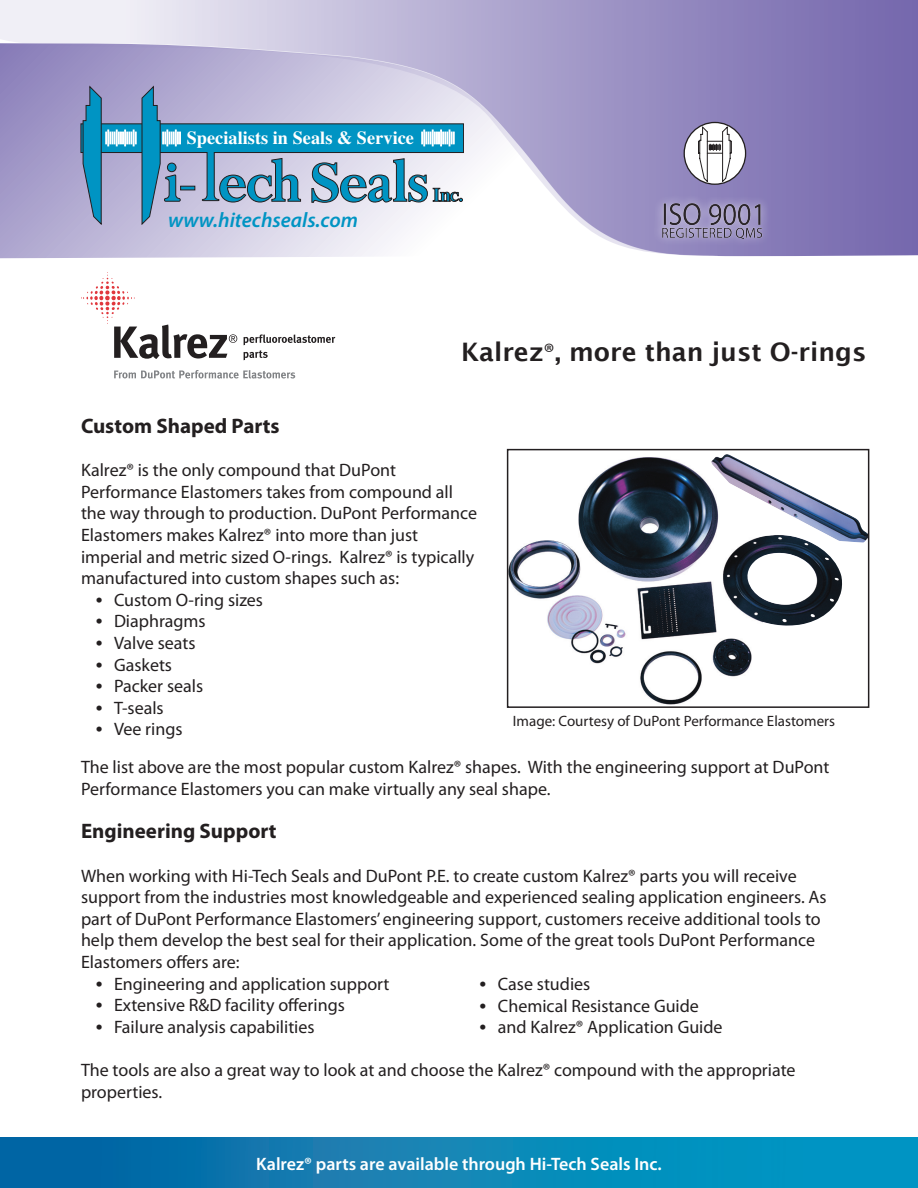
<style>
.page{position:relative;width:918px;height:1188px;background:#fff}
.page>*{position:absolute;margin:0;border:0;box-sizing:border-box;transform-origin:0 0}
.t1{font:600 25.5px "Lucida Sans";color:#231f20}
.t2{font:700 21px "Myriad Pro";color:#231f20}
.t3{font:italic 600 21px "Myriad Pro";color:#0094c3}
.t4{font:700 18.3px "Times";color:#fff}
.t5{font:18px/21.6px "Myriad Pro";color:#231f20}
.t6{font:600 18px "Myriad Pro";color:#fff}
.t7{font:15px "Myriad Pro";color:#231f20}
.s1{font-family:"Myriad Pro";font-weight:400}
.s2{font-family:"Times"}
</style>
<div class="page">
<svg style="left:0;top:0;width:918px;height:256px;background:#9b91c3"></svg>
<svg style="left:0;top:42px;width:719px;height:216px"></svg>
<svg style="left:81px;top:86px;width:383px;height:139px;background:#8db3cf"></svg>
<div style="left:684px;top:122px;width:62px;height:62px;background:#fff;border-radius:50%"></div>
<div style="left:684px;top:122px;width:62px;height:63px;border:1px solid #231f20;border-radius:50%"></div>
<svg style="left:698px;top:126px;width:34px;height:57px"></svg>
<div style="left:652px;top:194px;width:118px;height:52px;background:#fff;opacity:.88"></div>
<img style="left:658px;top:203px;width:111px;height:35px">
<svg style="left:0;top:1137px;width:918px;height:51px;background:#0881b4"></svg>
<img style="left:510px;top:454px;width:356px;height:251px">
<div style="left:507px;top:449px;width:362px;height:259px;border:2px solid #231f20"></div>
<svg style="left:81px;top:272px;width:156px;height:87px"></svg>
<svg style="left:243px;top:334px;width:92px;height:26px"></svg>
<svg style="left:114px;top:370px;width:181px;height:9px"></svg>
<p class="t4" style="left:187px;top:121px;width:229px">Specialists in Seals &amp; Service</p>
<p class="t3" style="left:168px;top:206px;width:192px">www.hitechseals.com</p>
<p class="t1" style="left:461px;top:337px;width:407px">Kalrez<span class="s1">®</span>, more than just O-rings</p>
<p class="t2" style="left:81px;top:412px;width:200px">Custom Shaped Parts</p>
<p class="t5" style="left:81px;top:459px;width:398px">Kalrez® is the only compound that DuPont Performance Elastomers takes from compound all the way through to production. DuPont Performance Elastomers makes Kalrez® into more than just imperial and metric sized O-rings. Kalrez® is typically manufactured into custom shapes such as:</p>
<p class="t5" style="left:96px;top:589px;width:169px"><span class="s2">•</span> Custom O-ring sizes</p>
<p class="t5" style="left:96px;top:610px;width:111px"><span class="s2">•</span> Diaphragms</p>
<p class="t5" style="left:96px;top:632px;width:101px"><span class="s2">•</span> Valve seats</p>
<p class="t5" style="left:96px;top:654px;width:78px"><span class="s2">•</span> Gaskets</p>
<p class="t5" style="left:96px;top:675px;width:109px"><span class="s2">•</span> Packer seals</p>
<p class="t5" style="left:96px;top:697px;width:69px"><span class="s2">•</span> T-seals</p>
<p class="t5" style="left:96px;top:718px;width:88px"><span class="s2">•</span> Vee rings</p>
<p class="t7" style="left:513px;top:711px;width:324px">Image: Courtesy of DuPont Performance Elastomers</p>
<p class="t5" style="left:81px;top:756px;width:750px">The list above are the most popular custom Kalrez® shapes. With the engineering support at DuPont<br>Performance Elastomers you can make virtually any seal shape.</p>
<p class="t2" style="left:81px;top:818px;width:197px">Engineering Support</p>
<p class="t5" style="left:81px;top:864px;width:747px">When working with Hi-Tech Seals and DuPont P.E. to create custom Kalrez® parts you will receive support from the industries most knowledgeable and experienced sealing application engineers. As part of DuPont Performance Elastomers’ engineering support, customers receive additional tools to help them develop the best seal for their application. Some of the great tools DuPont Performance Elastomers offers are:</p>
<p class="t5" style="left:96px;top:972px;width:295px"><span class="s2">•</span> Engineering and application support</p>
<p class="t5" style="left:96px;top:994px;width:250px"><span class="s2">•</span> Extensive R&amp;D facility offerings</p>
<p class="t5" style="left:96px;top:1016px;width:220px"><span class="s2">•</span> Failure analysis capabilities</p>
<p class="t5" style="left:81px;top:1059px;width:716px">The tools are also a great way to look at and choose the Kalrez® compound with the appropriate properties.</p>
<p class="t5" style="left:480px;top:973px;width:112px"><span class="s2">•</span> Case studies</p>
<p class="t5" style="left:480px;top:994px;width:221px"><span class="s2">•</span> Chemical Resistance Guide</p>
<p class="t5" style="left:480px;top:1016px;width:244px"><span class="s2">•</span> and Kalrez® Application Guide</p>
<p class="t6" style="left:256px;top:1153px;width:407px">Kalrez® parts are available through Hi-Tech Seals Inc.</p>
</div>
